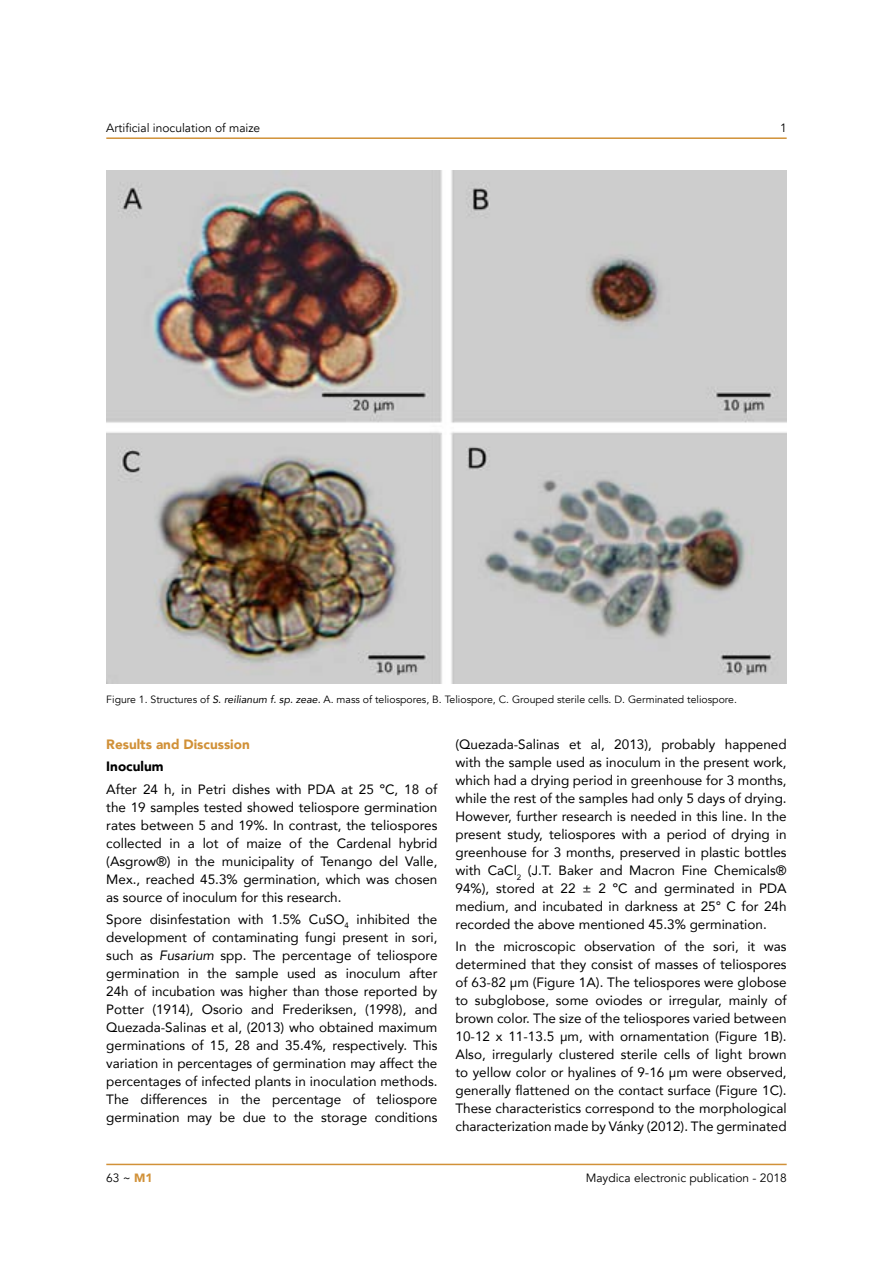
<style>
.page{position:relative;width:893px;height:1263px;background:#fff}
.page>*{position:absolute;margin:0;border:0;box-sizing:border-box;transform-origin:0 0}
.t1{font:13.5px/18px "Avenir";color:#000;text-align:justify}
.t2{font:900 13.5px "Avenir";color:#d19138}
.t3{font:900 13.5px "Avenir";color:#000}
.t4{font:12px "Avenir";color:#000}
.t5{font:10.5px "Avenir";color:#000}
.s1{font-style:italic}
.s2{font-weight:900;color:#d19138}
</style>
<div class="page">
<hr style="left:106px;top:137px;width:681px;height:2px;background:#d19138">
<hr style="left:106px;top:1164px;width:681px;height:1px;background:#d19138">
<img style="left:106px;top:170px;width:681px;height:513px">
<p class="t4" style="left:106px;top:120px;width:155px">Artificial inoculation of maize</p>
<p class="t4" style="left:780px;top:120px;width:8px">1</p>
<p class="t5" style="left:106px;top:693px;width:632px">Figure 1. Structures of <span class="s1">S. reilianum f. sp. zeae.</span> A. mass of teliospores, B. Teliospore, C. Grouped sterile cells. D. Germinated teliospore.</p>
<p class="t2" style="left:106px;top:733px;width:145px">Results and Discussion</p>
<p class="t3" style="left:106px;top:755px;width:59px">Inoculum</p>
<p class="t1" style="left:106px;top:780px;width:333px">After 24 h, in Petri dishes with PDA at 25 ºC, 18 of the 19 samples tested showed teliospore germination rates between 5 and 19%. In contrast, the teliospores collected in a lot of maize of the Cardenal hybrid (Asgrow®) in the municipality of Tenango del Valle, Mex., reached 45.3% germination, which was chosen as source of inoculum for this research.</p>
<p class="t1" style="left:106px;top:910px;width:333px">Spore disinfestation with 1.5% CuSO<sub>4</sub> inhibited the development of contaminating fungi present in sori, such as <span class="s1">Fusarium</span> spp. The percentage of teliospore germination in the sample used as inoculum after 24h of incubation was higher than those reported by Potter (1914), Osorio and Frederiksen, (1998), and Quezada-Salinas et al, (2013) who obtained maximum germinations of 15, 28 and 35.4%, respectively. This variation in percentages of germination may affect the percentages of infected plants in inoculation methods.<br>The differences in the percentage of teliospore germination may be due to the storage conditions</p>
<p class="t4" style="left:106px;top:1170px;width:48px">63 ~ <span class="s2">M1</span></p>
<p class="t1" style="left:455px;top:735px;width:333px">(Quezada-Salinas et al, 2013), probably happened with the sample used as inoculum in the present work, which had a drying period in greenhouse for 3 months, while the rest of the samples had only 5 days of drying.<br>However, further research is needed in this line. In the present study, teliospores with a period of drying in greenhouse for 3 months, preserved in plastic bottles with CaCl<sub>2</sub> (J.T. Baker and Macron Fine Chemicals® 94%), stored at 22 ± 2 ºC and germinated in PDA medium, and incubated in darkness at 25° C for 24h recorded the above mentioned 45.3% germination.</p>
<p class="t1" style="left:455px;top:937px;width:333px">In the microscopic observation of the sori, it was determined that they consist of masses of teliospores of 63-82 μm (Figure 1A). The teliospores were globose to subglobose, some oviodes or irregular, mainly of brown color. The size of the teliospores varied between 10-12 x 11-13.5 μm, with ornamentation (Figure 1B).<br>Also, irregularly clustered sterile cells of light brown to yellow color or hyalines of 9-16 μm were observed, generally flattened on the contact surface (Figure 1C).<br>These characteristics correspond to the morphological characterization made by Vánky (2012). The germinated</p>
<p class="t4" style="left:586px;top:1170px;width:202px">Maydica electronic publication - 2018</p>
</div>
